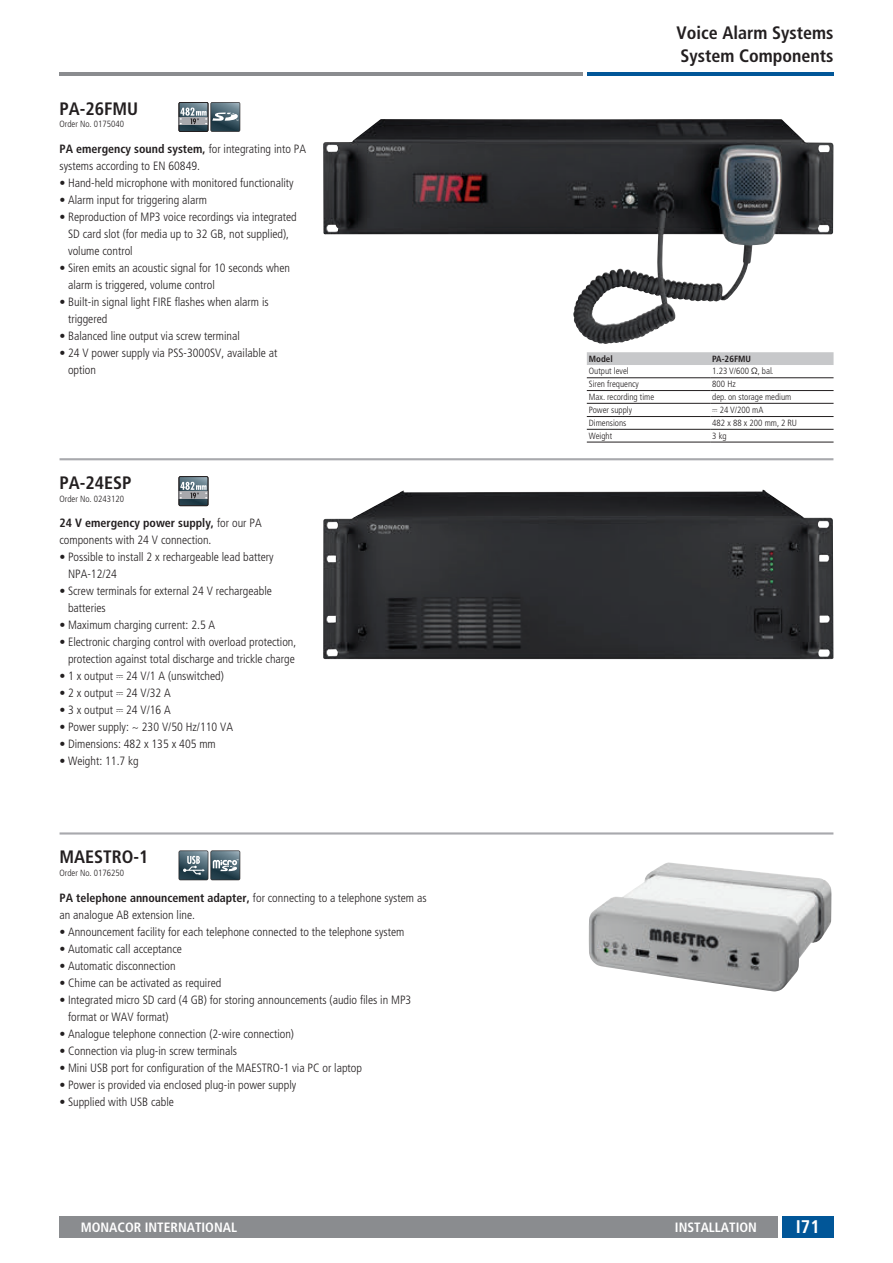
<style>
.page{position:relative;width:893px;height:1263px;background:#fff}
.page>*{position:absolute;margin:0;border:0;box-sizing:border-box;transform-origin:0 0}
.t1{font:700 condensed 18.3px "Frutiger LT Pro";color:#fff}
.t2{font:700 condensed 18px/22.5px "Frutiger LT Pro";color:#231f20}
.t3{font:700 condensed 13.5px "Frutiger LT Pro";color:#fff}
.t4{font:300 condensed 12px/17px "Frutiger LT Pro";color:#231f20}
.t5{font:300 condensed 9px "Frutiger LT Pro";color:#231f20}
.t6{font:700 condensed 9px "Frutiger LT Pro";color:#231f20}
.s1{font-weight:700}
.s2{font-family:"Free Mono";font-weight:400;font-stretch:normal}
</style>
<div class="page">
<hr style="left:587px;top:72px;width:246px;height:3px;background:#015698">
<div style="left:782px;top:1216px;width:51px;height:21px;background:#015698"></div>
<div style="left:60px;top:1216px;width:718px;height:21px;background:#8a8c8f"></div>
<hr style="left:60px;top:72px;width:523px;height:3px;background:#8a8c8f">
<svg style="left:179px;top:102px;width:61px;height:30px;background:#697a82"></svg>
<svg style="left:179px;top:476px;width:29px;height:30px"></svg>
<svg style="left:179px;top:850px;width:61px;height:30px;background:#667982"></svg>
<img style="left:323px;top:119px;width:510px;height:225px">
<img style="left:323px;top:490px;width:511px;height:169px">
<hr style="left:60px;top:458px;width:773px;height:2px;background:#a8a9ad">
<img style="left:589px;top:863px;width:242px;height:128px">
<hr style="left:60px;top:832px;width:773px;height:2px;background:#a8a9ad">
<svg style="left:587px;top:352px;width:246px;height:13px;background:#c8c9ca"></svg>
<hr style="left:587px;top:377px;width:123px;height:1px;background:#231f20">
<hr style="left:710px;top:377px;width:123px;height:1px;background:#231f20">
<hr style="left:587px;top:390px;width:123px;height:1px;background:#231f20">
<hr style="left:710px;top:390px;width:123px;height:1px;background:#231f20">
<hr style="left:587px;top:403px;width:123px;height:1px;background:#231f20">
<hr style="left:710px;top:403px;width:123px;height:1px;background:#231f20">
<hr style="left:587px;top:416px;width:123px;height:1px;background:#231f20">
<hr style="left:710px;top:416px;width:123px;height:1px;background:#231f20">
<hr style="left:587px;top:429px;width:123px;height:1px;background:#231f20">
<hr style="left:587px;top:442px;width:123px;height:1px;background:#231f20">
<hr style="left:710px;top:429px;width:123px;height:1px;background:#231f20">
<hr style="left:710px;top:442px;width:123px;height:1px;background:#231f20">
<h2 class="t2" style="left:60px;top:97px;width:80px">PA-26FMU</h2>
<p class="t5" style="left:60px;top:119px;width:66px">Order No. 0175040</p>
<p class="t4" style="left:60px;top:141px;width:248px"><span class="s1">PA emergency sound system,</span> for integrating into PA systems according to EN 60849.</p>
<p class="t4" style="left:60px;top:175px;width:236px">• Hand-held microphone with monitored functionality</p>
<p class="t4" style="left:60px;top:192px;width:149px">• Alarm input for triggering alarm</p>
<p class="t4" style="left:68px;top:209px;width:230px;text-indent:-9px">• Reproduction of MP3 voice recordings via integrated<br>SD card slot (for media up to 32 GB, not supplied), volume control</p>
<p class="t4" style="left:68px;top:260px;width:223px;text-indent:-9px">• Siren emits an acoustic signal for 10 seconds when alarm is triggered, volume control</p>
<p class="t4" style="left:68px;top:294px;width:202px;text-indent:-9px">• Built-in signal light FIRE flashes when alarm is triggered</p>
<p class="t4" style="left:60px;top:328px;width:182px">• Balanced line output via screw terminal</p>
<p class="t4" style="left:68px;top:345px;width:211px;text-indent:-9px">• 24 V power supply via PSS‑3000SV, available at option</p>
<h2 class="t2" style="left:60px;top:471px;width:74px">PA-24ESP</h2>
<p class="t5" style="left:60px;top:493px;width:66px">Order No. 0243120</p>
<p class="t4" style="left:60px;top:515px;width:204px"><span class="s1">24 V emergency power supply,</span> for our PA components with 24 V connection.</p>
<p class="t4" style="left:68px;top:549px;width:207px;text-indent:-9px">• Possible to install 2 x rechargeable lead battery<br>NPA‑12/24</p>
<p class="t4" style="left:68px;top:583px;width:205px;text-indent:-9px">• Screw terminals for external 24 V rechargeable batteries</p>
<p class="t4" style="left:60px;top:617px;width:157px">• Maximum charging current: 2.5 A</p>
<p class="t4" style="left:60px;top:634px;width:238px;text-align:center">• Electronic charging control with overload protection, protection against total discharge and trickle charge</p>
<p class="t4" style="left:60px;top:668px;width:166px">• 1 x output <span class="s2">⎓</span> 24 V/1 A (unswitched)</p>
<p class="t4" style="left:60px;top:685px;width:113px">• 2 x output <span class="s2">⎓</span> 24 V/32 A</p>
<p class="t4" style="left:60px;top:702px;width:113px">• 3 x output <span class="s2">⎓</span> 24 V/16 A</p>
<p class="t4" style="left:60px;top:719px;width:175px">• Power supply: ~ 230 V/50 Hz/110 VA</p>
<p class="t4" style="left:60px;top:736px;width:158px">• Dimensions: 482 x 135 x 405 mm</p>
<p class="t4" style="left:60px;top:753px;width:81px">• Weight: 11.7 kg</p>
<h2 class="t2" style="left:60px;top:846px;width:91px">MAESTRO-1</h2>
<p class="t5" style="left:60px;top:868px;width:66px">Order No. 0176250</p>
<p class="t4" style="left:60px;top:889px;width:369px"><span class="s1">PA telephone announcement adapter,</span> for connecting to a telephone system as an analogue AB extension line.</p>
<p class="t4" style="left:60px;top:923px;width:346px">• Announcement facility for each telephone connected to the telephone system</p>
<p class="t4" style="left:60px;top:940px;width:124px">• Automatic call acceptance</p>
<p class="t4" style="left:60px;top:957px;width:118px">• Automatic disconnection</p>
<p class="t4" style="left:60px;top:974px;width:163px">• Chime can be activated as required</p>
<p class="t4" style="left:68px;top:991px;width:345px;text-indent:-9px">• Integrated micro SD card (4 GB) for storing announcements (audio files in MP3 format or WAV format)</p>
<p class="t4" style="left:60px;top:1025px;width:236px">• Analogue telephone connection (2-wire connection)</p>
<p class="t4" style="left:60px;top:1042px;width:179px">• Connection via plug-in screw terminals</p>
<p class="t4" style="left:60px;top:1059px;width:304px">• Mini USB port for configuration of the MAESTRO‑1 via PC or laptop</p>
<p class="t4" style="left:60px;top:1076px;width:238px">• Power is provided via enclosed plug-in power supply</p>
<p class="t4" style="left:60px;top:1093px;width:116px">• Supplied with USB cable</p>
<h2 class="t2" style="left:676px;top:22px;width:159px">Voice Alarm Systems<br>System Components</h2>
<p class="t6" style="left:589px;top:353px;width:25px">Model</p>
<p class="t6" style="left:712px;top:353px;width:40px">PA-26FMU</p>
<p class="t5" style="left:589px;top:366px;width:41px">Output level</p>
<p class="t5" style="left:712px;top:366px;width:63px">1.23 V/600 Ω, bal.</p>
<p class="t5" style="left:589px;top:379px;width:51px">Siren frequency</p>
<p class="t5" style="left:712px;top:379px;width:25px">800 Hz</p>
<p class="t5" style="left:589px;top:392px;width:67px">Max. recording time</p>
<p class="t5" style="left:712px;top:392px;width:81px">dep. on storage medium</p>
<p class="t5" style="left:589px;top:404px;width:45px">Power supply</p>
<p class="t5" style="left:712px;top:405px;width:53px"><span class="s2">⎓</span> 24 V/200 mA</p>
<p class="t5" style="left:589px;top:418px;width:39px">Dimensions</p>
<p class="t5" style="left:712px;top:418px;width:86px">482 x 88 x 200 mm, 2 RU</p>
<p class="t5" style="left:589px;top:430px;width:25px">Weight</p>
<p class="t5" style="left:712px;top:430px;width:16px">3 kg</p>
<p class="t3" style="left:81px;top:1219px;width:158px">MONACOR INTERNATIONAL</p>
<p class="t3" style="left:675px;top:1219px;width:83px">INSTALLATION</p>
<h1 class="t1" style="left:796px;top:1216px;width:26px">I71</h1>
</div>
